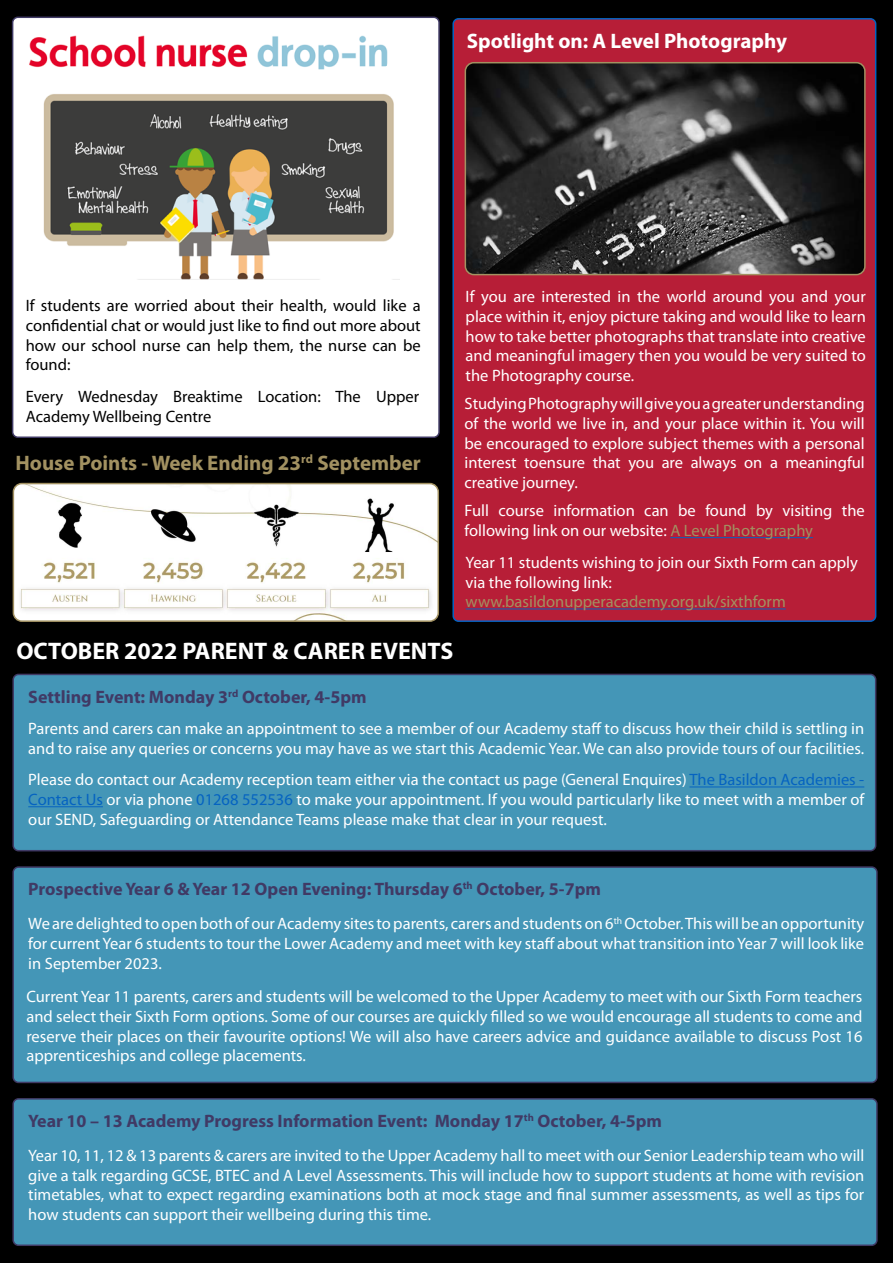
<style>
.page{position:relative;width:893px;height:1263px;background:#000}
.page>*{position:absolute;margin:0;border:0;box-sizing:border-box;transform-origin:0 0}
.t1{font:700 24px "Myriad Pro";color:#fff}
.t2{font:700 21px "Myriad Pro";color:#a29161}
.t3{font:700 21px "Myriad Pro";color:#fff}
.t4{font:700 18px "Myriad Pro";color:#403a65}
.t5{font:16.5px/19.8px "Myriad Pro";color:#fff;text-align:justify}
.t6{font:16.5px/19.8px "Myriad Pro";color:#000;text-align:justify}
.t7{font:16.5px "Myriad Pro";color:#a29161}
.s1{color:#a29161}
.s2{color:#0563c1}
</style>
<div class="page">
<div style="left:453px;top:19px;width:423px;height:602px;background:#b71e37;border-radius:5px"></div>
<div style="left:452px;top:18px;width:424px;height:604px;border:2px solid #0563c1;border-radius:5px"></div>
<img style="left:465px;top:63px;width:398px;height:212px">
<div style="left:465px;top:62px;width:401px;height:213px;border:2px solid #a29161;border-radius:9px"></div>
<hr style="left:670px;top:537px;width:143px;height:1px;background:#0563c1">
<hr style="left:466px;top:608px;width:320px;height:1px;background:#0563c1">
<div style="left:13px;top:17px;width:426px;height:420px;background:#fff;border-radius:5px"></div>
<div style="left:12px;top:17px;width:428px;height:421px;border:2px solid #403a65;border-radius:5px"></div>
<img style="left:29px;top:35px;width:359px;height:34px">
<img style="left:43px;top:94px;width:356px;height:186px">
<img style="left:13px;top:484px;width:425px;height:137px">
<div style="left:13px;top:483px;width:426px;height:139px;border:2px solid #a29161;border-radius:9px"></div>
<div style="left:13px;top:674px;width:863px;height:177px;background:#4496b7;border-radius:5px"></div>
<div style="left:12px;top:674px;width:864px;height:177px;border:2px solid #403a65;border-radius:5px"></div>
<hr style="left:689px;top:786px;width:175px;height:1px;background:#0563c1">
<hr style="left:28px;top:806px;width:75px;height:1px;background:#0563c1">
<div style="left:13px;top:867px;width:864px;height:215px;background:#4496b7;border-radius:5px"></div>
<div style="left:12px;top:866px;width:866px;height:217px;border:2px solid #403a65;border-radius:5px"></div>
<div style="left:13px;top:1099px;width:864px;height:146px;background:#4496b7;border-radius:5px"></div>
<div style="left:12px;top:1098px;width:866px;height:148px;border:2px solid #403a65;border-radius:5px"></div>
<p class="t3" style="left:467px;top:27px;width:322px">Spotlight on: A Level Photography</p>
<p class="t6" style="left:26px;top:295px;width:396px">If students are worried about their health, would like a confidential chat or would just like to find out more about how our school nurse can help them, the nurse can be found:</p>
<p class="t6" style="left:26px;top:387px;width:395px">Every Wednesday Breaktime Location: The Upper<br>Academy Wellbeing Centre</p>
<p class="t2" style="left:15px;top:450px;width:407px">House Points - Week Ending 23<sup>rd</sup> September</p>
<p class="t5" style="left:466px;top:286px;width:402px">If you are interested in the world around you and your place within it, enjoy picture taking and would like to learn how to take better photographs that translate into creative and meaningful imagery then you would be very suited to the Photography course.</p>
<p class="t5" style="left:465px;top:393px;width:402px">Studying Photography will give you a greater understanding of the world we live in, and your place within it. You will be encouraged to explore subject themes with a personal interest toensure that you are always on a meaningful creative journey.</p>
<p class="t5" style="left:465px;top:500px;width:402px">Full course information can be found by visiting the following link on our website: <span class="s1">A Level Photography</span></p>
<p class="t5" style="left:466px;top:552px;width:394px">Year 11 students wishing to join our Sixth Form can apply</p>
<p class="t5" style="left:466px;top:572px;width:148px">via the following link:</p>
<p class="t7" style="left:466px;top:592px;width:322px">www.basildonupperacademy.org.uk/sixthform</p>
<p class="t1" style="left:16px;top:636px;width:438px">OCTOBER 2022 PARENT &amp; CARER EVENTS</p>
<p class="t4" style="left:28px;top:685px;width:340px">Settling Event: Monday 3<sup>rd</sup> October, 4-5pm</p>
<p class="t5" style="left:28px;top:718px;width:837px">Parents and carers can make an appointment to see a member of our Academy staff to discuss how their child is settling in and to raise any queries or concerns you may have as we start this Academic Year. We can also provide tours of our facilities.</p>
<p class="t5" style="left:28px;top:770px;width:837px">Please do contact our Academy reception team either via the contact us page (General Enquires) <span class="s2">The Basildon Academies - Contact Us</span> or via phone <span class="s2">01268 552536</span> to make your appointment. If you would particularly like to meet with a member of our SEND, Safeguarding or Attendance Teams please make that clear in your request.</p>
<p class="t4" style="left:28px;top:877px;width:574px">Prospective Year 6 &amp; Year 12 Open Evening: Thursday 6<sup>th</sup> October, 5-7pm</p>
<p class="t5" style="left:28px;top:913px;width:837px">We are delighted to open both of our Academy sites to parents, carers and students on 6<sup>th</sup> October. This will be an opportunity for current Year 6 students to tour the Lower Academy and meet with key staff about what transition into Year 7 will look like in September 2023.</p>
<p class="t5" style="left:26px;top:986px;width:838px">Current Year 11 parents, carers and students will be welcomed to the Upper Academy to meet with our Sixth Form teachers and select their Sixth Form options. Some of our courses are quickly filled so we would encourage all students to come and reserve their places on their favourite options! We will also have careers advice and guidance available to discuss Post 16 apprenticeships and college placements.</p>
<p class="t4" style="left:28px;top:1109px;width:635px">Year 10 – 13 Academy Progress Information Event: Monday 17<sup>th</sup> October, 4-5pm</p>
<p class="t5" style="left:28px;top:1145px;width:838px">Year 10, 11, 12 &amp; 13 parents &amp; carers are invited to the Upper Academy hall to meet with our Senior Leadership team who will give a talk regarding GCSE, BTEC and A Level Assessments. This will include how to support students at home with revision timetables, what to expect regarding examinations both at mock stage and final summer assessments, as well as tips for how students can support their wellbeing during this time.</p>
</div>
